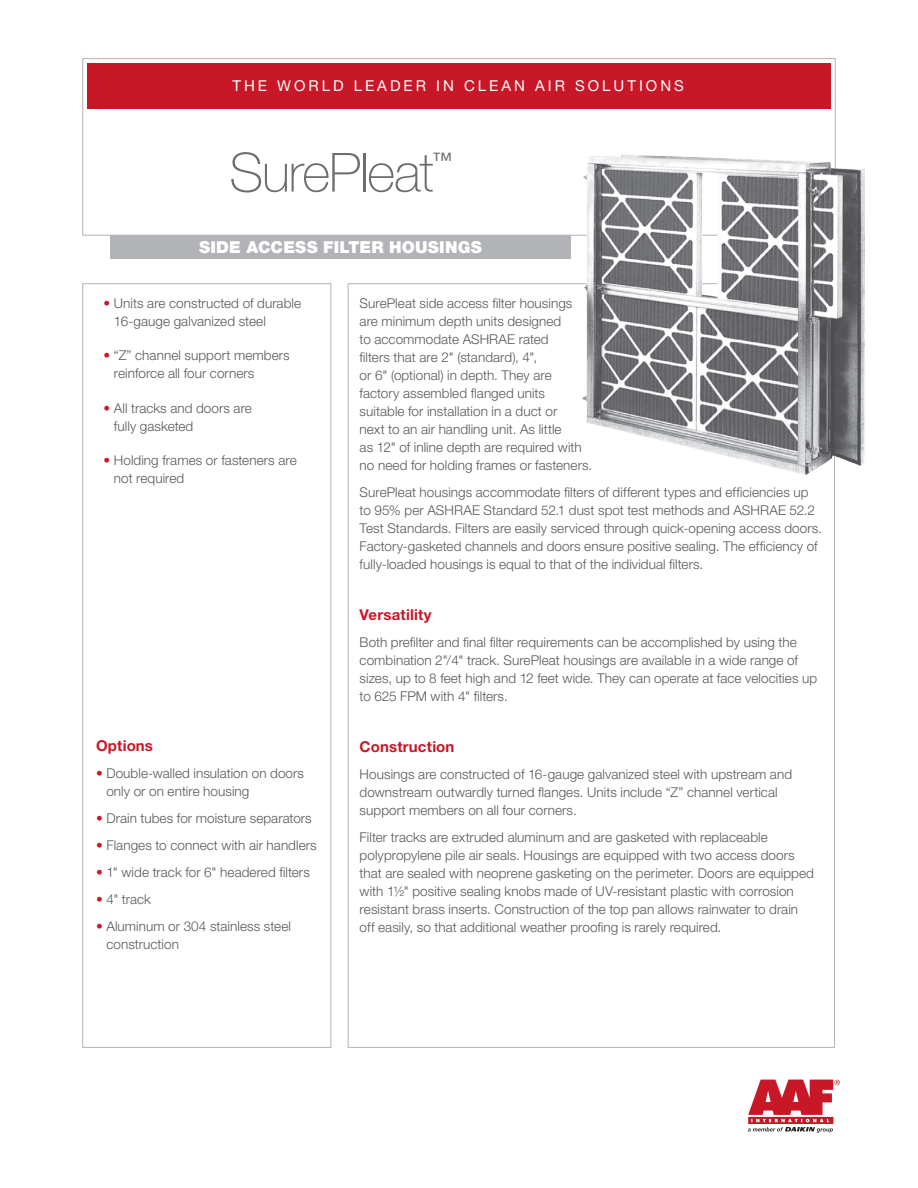
<style>
.page{position:relative;width:918px;height:1188px;background:#fff}
.page>*{position:absolute;margin:0;border:0;box-sizing:border-box;transform-origin:0 0}
.t1{font:100 54px "Helvetica Neue LT Std";letter-spacing:-.025em;color:#6c6d70}
.t2{font:20.1px "Helvetica Neue LT Std";color:#6c6d70}
.t3{font:900 16.5px "Helvetica Neue LT Std";letter-spacing:.015em;color:#fff}
.t4{font:15px "Helvetica Neue LT Std";letter-spacing:.2em;color:#fff}
.t5{font:700 15px "Helvetica Neue LT Std";letter-spacing:.01em;color:#c81727}
.t6{font:300 13.5px/18px "Helvetica Neue LT Std";letter-spacing:.005em;color:#57585a}
.s1{color:#c81727}
</style>
<div class="page">
<div style="left:82px;top:283px;width:249px;height:765px;border:1px solid #b2b3b7"></div>
<div style="left:87px;top:63px;width:743px;height:46px;background:#c81727"></div>
<div style="left:110px;top:235px;width:461px;height:24px;background:#b2b3b7"></div>
<img style="left:578px;top:151px;width:287px;height:324px">
<svg style="left:748px;top:1080px;width:92px;height:53px"></svg>
<p class="t4" style="left:232px;top:77px;width:453px">THE WORLD LEADER IN CLEAN AIR SOLUTIONS</p>
<h1 class="t1" style="left:229px;top:142px;width:206px">SurePleat</h1>
<h2 class="t2" style="left:432px;top:147px;width:21px">™</h2>
<p class="t3" style="left:199px;top:237px;width:284px">SIDE ACCESS FILTER HOUSINGS</p>
<p class="t6" style="left:114px;top:294px;width:189px;text-indent:-11px"><span class="s1">•</span> Units are constructed of durable<br>16-gauge galvanized steel</p>
<p class="t6" style="left:114px;top:346px;width:177px;text-indent:-11px"><span class="s1">•</span> “Z” channel support members reinforce all four corners</p>
<p class="t6" style="left:114px;top:399px;width:139px;text-indent:-11px"><span class="s1">•</span> All tracks and doors are fully gasketed</p>
<p class="t6" style="left:114px;top:451px;width:184px;text-indent:-11px"><span class="s1">•</span> Holding frames or fasteners are not required</p>
<p class="t5" style="left:96px;top:736px;width:59px">Options</p>
<p class="t6" style="left:106px;top:764px;width:199px;text-indent:-10px"><span class="s1">•</span> Double-walled insulation on doors only or on entire housing</p>
<p class="t6" style="left:96px;top:809px;width:217px"><span class="s1">•</span> Drain tubes for moisture separators</p>
<p class="t6" style="left:96px;top:836px;width:222px"><span class="s1">•</span> Flanges to connect with air handlers</p>
<p class="t6" style="left:96px;top:863px;width:215px"><span class="s1">•</span> 1" wide track for 6" headered filters</p>
<p class="t6" style="left:96px;top:890px;width:57px"><span class="s1">•</span> 4" track</p>
<p class="t6" style="left:106px;top:917px;width:186px;text-indent:-10px"><span class="s1">•</span> Aluminum or 304 stainless steel construction</p>
<p class="t6" style="left:360px;top:294px;width:234px">SurePleat side access filter housings are minimum depth units designed<br>to accommodate ASHRAE rated<br>filters that are 2" (standard), 4",<br>or 6" (optional) in depth. They are factory assembled flanged units suitable for installation in a duct or<br>next to an air handling unit. As little<br>as 12" of inline depth are required with no need for holding frames or fasteners.</p>
<p class="t6" style="left:360px;top:483px;width:464px">SurePleat housings accommodate filters of different types and efficiencies up to 95% per ASHRAE Standard 52.1 dust spot test methods and ASHRAE 52.2<br>Test Standards. Filters are easily serviced through quick-opening access doors.<br>Factory-gasketed channels and doors ensure positive sealing. The efficiency of fully-loaded housings is equal to that of the individual filters.</p>
<p class="t5" style="left:360px;top:605px;width:74px">Versatility</p>
<p class="t6" style="left:360px;top:633px;width:459px">Both prefilter and final filter requirements can be accomplished by using the combination 2"/4" track. SurePleat housings are available in a wide range of sizes, up to 8 feet high and 12 feet wide. They can operate at face velocities up to 625 FPM with 4" filters.</p>
<p class="t5" style="left:360px;top:737px;width:96px">Construction</p>
<p class="t6" style="left:360px;top:765px;width:434px">Housings are constructed of 16-gauge galvanized steel with upstream and downstream outwardly turned flanges. Units include “Z” channel vertical support members on all four corners.</p>
<p class="t6" style="left:360px;top:827px;width:456px">Filter tracks are extruded aluminum and are gasketed with replaceable polypropylene pile air seals. Housings are equipped with two access doors that are sealed with neoprene gasketing on the perimeter. Doors are equipped with 1½" positive sealing knobs made of UV-resistant plastic with corrosion resistant brass inserts. Construction of the top pan allows rainwater to drain off easily, so that additional weather proofing is rarely required.</p>
</div>
